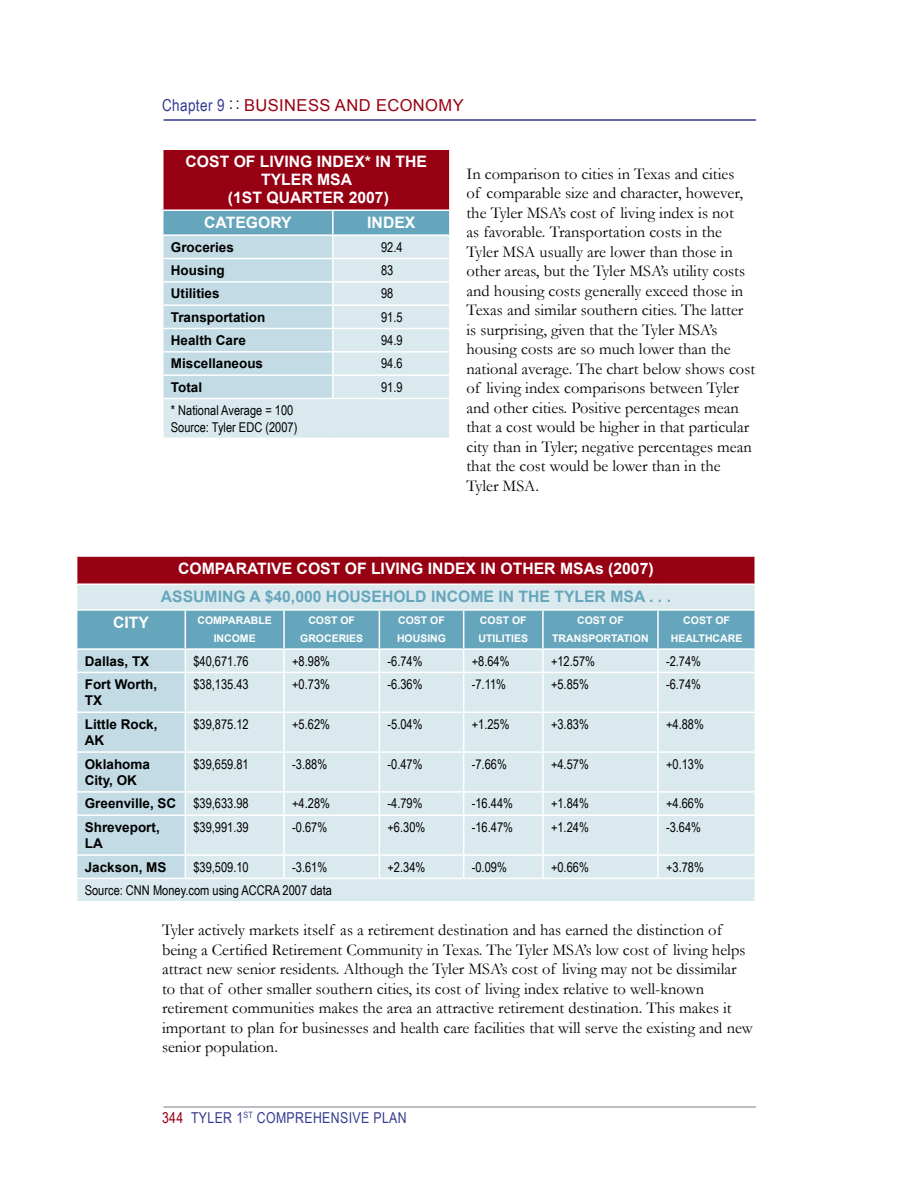
<style>
.page{position:relative;width:918px;height:1188px;background:#fff}
.page>*{position:absolute;margin:0;border:0;box-sizing:border-box;transform-origin:0 0}
.t1{font:16.5px/19.5px "Garamond";color:#000}
.t2{font:16.5px "Arial";letter-spacing:.025em;color:#970013}
.t3{font:700 15.75px "Arial";color:#fff}
.t4{font:700 15.75px "Arial";color:#66a6bc}
.t5{font:15px "Arial Narrow";letter-spacing:.025em;color:#353a90}
.t6{font:13.5px/16.5px "Arial Narrow";color:#000}
.t7{font:700 13.5px/16.5px "Arial";color:#000}
.t8{font:700 10.5px/18px "Arial";color:#fff;text-align:center}
.s1{font-family:"Arial Narrow";color:#353a90}
.s2{font-family:"Arial Narrow";color:#000}
.s3{color:#970013}
</style>
<div class="page">
<hr style="left:164px;top:119px;width:592px;height:2px;background:#353a90">
<hr style="left:164px;top:1106px;width:592px;height:2px;background:#a7a9ac">
<svg style="left:76px;top:557px;width:679px;height:344px;background:#c7cfd7"></svg>
<hr style="left:76px;top:878px;width:109px;height:1px;background:#fff">
<div style="left:163px;top:149px;width:287px;height:61px;background:#970013"></div>
<div style="left:164px;top:211px;width:285px;height:23px;background:#66a6bc"></div>
<svg style="left:164px;top:236px;width:285px;height:202px;background:#cee2e9"></svg>
<hr style="left:333px;top:258px;width:118px;height:1px;background:#fff">
<hr style="left:333px;top:281px;width:118px;height:2px;background:#fff">
<hr style="left:333px;top:304px;width:118px;height:2px;background:#fff">
<hr style="left:333px;top:328px;width:118px;height:1px;background:#fff">
<hr style="left:333px;top:351px;width:118px;height:2px;background:#fff">
<hr style="left:333px;top:374px;width:118px;height:2px;background:#fff">
<hr style="left:333px;top:398px;width:118px;height:1px;background:#fff">
<hr style="left:162px;top:148px;width:171px;height:2px;background:#fff">
<hr style="left:162px;top:150px;width:2px;height:59px;background:#fff">
<hr style="left:333px;top:148px;width:118px;height:2px;background:#fff">
<hr style="left:449px;top:150px;width:2px;height:59px;background:#fff">
<hr style="left:162px;top:209px;width:171px;height:2px;background:#fff">
<hr style="left:333px;top:209px;width:118px;height:2px;background:#fff">
<hr style="left:332px;top:211px;width:2px;height:23px;background:#fff">
<hr style="left:332px;top:236px;width:2px;height:22px;background:#fff">
<hr style="left:162px;top:258px;width:171px;height:1px;background:#fff">
<hr style="left:332px;top:259px;width:2px;height:22px;background:#fff">
<hr style="left:162px;top:281px;width:171px;height:2px;background:#fff">
<hr style="left:332px;top:283px;width:2px;height:21px;background:#fff">
<hr style="left:162px;top:304px;width:171px;height:2px;background:#fff">
<hr style="left:332px;top:306px;width:2px;height:22px;background:#fff">
<hr style="left:162px;top:328px;width:171px;height:1px;background:#fff">
<hr style="left:332px;top:329px;width:2px;height:22px;background:#fff">
<hr style="left:162px;top:351px;width:171px;height:2px;background:#fff">
<hr style="left:332px;top:353px;width:2px;height:21px;background:#fff">
<hr style="left:162px;top:374px;width:171px;height:2px;background:#fff">
<hr style="left:332px;top:376px;width:2px;height:22px;background:#fff">
<hr style="left:162px;top:398px;width:171px;height:1px;background:#fff">
<p class="t2" style="left:162px;top:94px;width:303px"><span class="s1">Chapter 9</span> <span class="s2">: :</span> BUSINESS AND ECONOMY</p>
<p class="t3" style="left:186px;top:151px;width:241px">COST OF LIVING INDEX* IN THE</p>
<p class="t3" style="left:261px;top:169px;width:69px">TYLER MSA</p>
<p class="t3" style="left:228px;top:187px;width:163px">(1ST QUARTE R 2007)</p>
<p class="t3" style="left:204px;top:212px;width:33px">CATEG</p>
<p class="t3" style="left:258px;top:212px;width:35px">ORY</p>
<p class="t3" style="left:367px;top:212px;width:50px">INDEX</p>
<p class="t7" style="left:171px;top:239px;width:65px">GROCERIES</p>
<p class="t6" style="left:381px;top:238px;width:23px">92.4</p>
<p class="t7" style="left:171px;top:263px;width:55px">HOUSING</p>
<p class="t6" style="left:381px;top:262px;width:14px">83</p>
<p class="t7" style="left:171px;top:286px;width:50px">UTILITIES</p>
<p class="t6" style="left:381px;top:285px;width:14px">98</p>
<p class="t7" style="left:171px;top:309px;width:96px">TRANSPORTATION</p>
<p class="t6" style="left:381px;top:308px;width:23px">91.5</p>
<p class="t7" style="left:171px;top:332px;width:77px">HEALTH CARE</p>
<p class="t6" style="left:381px;top:332px;width:23px">94.9</p>
<p class="t7" style="left:171px;top:356px;width:94px">MISCELLANEOUS</p>
<p class="t6" style="left:381px;top:355px;width:23px">94.6</p>
<p class="t7" style="left:171px;top:379px;width:33px">TOTAL</p>
<p class="t6" style="left:381px;top:378px;width:23px">91.9</p>
<p class="t6" style="left:171px;top:402px;width:128px">* National Average = 100<br>Source: Tyler EDC (2007)</p>
<p class="t1" style="left:466px;top:163px;width:290px">In comparison to cities in Texas and cities<br>of comparable size and character, however, the Tyler MSA’s cost of living index is not<br>as favorable. Transportation costs in the Tyler MSA usually are lower than those in other areas, but the Tyler MSA’s utility costs and housing costs generally exceed those in Texas and similar southern cities. The latter is surprising, given that the Tyler MSA’s housing costs are so much lower than the national average. The chart below shows cost of living index comparisons between Tyler and other cities. Positive percentages mean that a cost would be higher in that particular city than in Tyler; negative percentages mean that the cost would be lower than in the Tyler MSA.</p>
<p class="t3" style="left:178px;top:558px;width:395px">COMPARATIVE COST OF LIVING INDEX IN OTHER MSA</p>
<p class="t3" style="left:595px;top:558px;width:60px">S (2007)</p>
<p class="t4" style="left:161px;top:586px;width:462px">ASSUMING A $40,000 HOUSEHOLD INCOME IN THE TYLER MSA</p>
<p class="t4" style="left:649px;top:586px;width:23px">. . .</p>
<p class="t3" style="left:113px;top:612px;width:37px">CITY</p>
<p class="t8" style="left:197px;top:612px;width:75px">COMPARABLE<br>INCOME</p>
<p class="t8" style="left:300px;top:612px;width:65px">COST OF<br>GROCE RIES</p>
<p class="t8" style="left:397px;top:612px;width:49px;text-align:left">COST OF<br>HOUSING</p>
<p class="t8" style="left:479px;top:612px;width:47px;text-align:left">COST OF<br>UTILITIE</p>
<p class="t8" style="left:521px;top:630px;width:9px">S</p>
<p class="t8" style="left:552px;top:612px;width:98px">COST OF<br>TRANSPORTATION</p>
<p class="t8" style="left:671px;top:612px;width:72px">COST OF<br>HEALTHCARE</p>
<p class="t7" style="left:85px;top:653px;width:66px">DALLAS, TX</p>
<p class="t6" style="left:193px;top:652px;width:57px">$40,671.76</p>
<p class="t6" style="left:292px;top:652px;width:39px">+8.98%</p>
<p class="t6" style="left:388px;top:652px;width:37px">-6.74%</p>
<p class="t6" style="left:472px;top:652px;width:39px">+8.64%</p>
<p class="t6" style="left:551px;top:652px;width:46px">+12.57%</p>
<p class="t6" style="left:666px;top:652px;width:37px">-2.74%</p>
<p class="t7" style="left:85px;top:676px;width:74px">FORT WORTH,<br>TX</p>
<p class="t6" style="left:193px;top:675px;width:57px">$38,135.43</p>
<p class="t6" style="left:292px;top:675px;width:39px">+0.73%</p>
<p class="t6" style="left:388px;top:675px;width:37px">-6.36%</p>
<p class="t6" style="left:472px;top:675px;width:36px">-7.11%</p>
<p class="t6" style="left:551px;top:675px;width:39px">+5.85%</p>
<p class="t6" style="left:666px;top:675px;width:37px">-6.74%</p>
<p class="t7" style="left:85px;top:716px;width:74px">LITTLE ROCK,<br>AK</p>
<p class="t6" style="left:193px;top:715px;width:57px">$39,875.12</p>
<p class="t6" style="left:292px;top:715px;width:39px">+5.62%</p>
<p class="t6" style="left:388px;top:715px;width:37px">-5.04%</p>
<p class="t6" style="left:472px;top:715px;width:39px">+1.25%</p>
<p class="t6" style="left:551px;top:715px;width:39px">+3.83%</p>
<p class="t6" style="left:666px;top:715px;width:39px">+4.88%</p>
<p class="t7" style="left:85px;top:756px;width:67px">OKLAHOMA<br>CITY, OK</p>
<p class="t6" style="left:193px;top:755px;width:57px">$39,659.81</p>
<p class="t6" style="left:292px;top:755px;width:37px">-3.88%</p>
<p class="t6" style="left:388px;top:755px;width:37px">-0.47%</p>
<p class="t6" style="left:472px;top:755px;width:37px">-7.66%</p>
<p class="t6" style="left:551px;top:755px;width:39px">+4.57%</p>
<p class="t6" style="left:666px;top:755px;width:39px">+0.13%</p>
<p class="t7" style="left:85px;top:796px;width:83px">GREENVILLE, SC</p>
<p class="t6" style="left:193px;top:795px;width:57px">$39,633.98</p>
<p class="t6" style="left:292px;top:795px;width:39px">+4.28%</p>
<p class="t6" style="left:388px;top:795px;width:37px">-4.79%</p>
<p class="t6" style="left:472px;top:795px;width:43px">-16.44%</p>
<p class="t6" style="left:551px;top:795px;width:39px">+1.84%</p>
<p class="t6" style="left:666px;top:795px;width:39px">+4.66%</p>
<p class="t7" style="left:85px;top:819px;width:77px">SHREVEPORT,<br>LA</p>
<p class="t6" style="left:193px;top:818px;width:57px">$39,991.39</p>
<p class="t6" style="left:292px;top:818px;width:37px">-0.67%</p>
<p class="t6" style="left:388px;top:818px;width:39px">+6.30%</p>
<p class="t6" style="left:472px;top:818px;width:43px">-16.47%</p>
<p class="t6" style="left:551px;top:818px;width:39px">+1.24%</p>
<p class="t6" style="left:666px;top:818px;width:37px">-3.64%</p>
<p class="t7" style="left:85px;top:859px;width:72px">JACKSON, MS</p>
<p class="t6" style="left:193px;top:858px;width:57px">$39,509.10</p>
<p class="t6" style="left:292px;top:858px;width:37px">-3.61%</p>
<p class="t6" style="left:388px;top:858px;width:39px">+2.34%</p>
<p class="t6" style="left:472px;top:858px;width:37px">-0.09%</p>
<p class="t6" style="left:551px;top:858px;width:39px">+0.66%</p>
<p class="t6" style="left:666px;top:858px;width:39px">+3.78%</p>
<p class="t6" style="left:85px;top:881px;width:249px">Source: CNN Money.com using ACCRA 2007 data</p>
<p class="t1" style="left:162px;top:920px;width:592px">Tyler actively markets itself as a retirement destination and has earned the distinction of being a Certified Retirement Community in Texas. The Tyler MSA’s low cost of living helps attract new senior residents. Although the Tyler MSA’s cost of living may not be dissimilar to that of other smaller southern cities, its cost of living index relative to well-known retirement communities makes the area an attractive retirement destination. This makes it important to plan for businesses and health care facilities that will serve the existing and new senior population.</p>
<p class="t5" style="left:162px;top:1107px;width:246px"><span class="s3">344</span> Tyler 1<sup>st</sup> Comprehensive plan</p>
</div>
